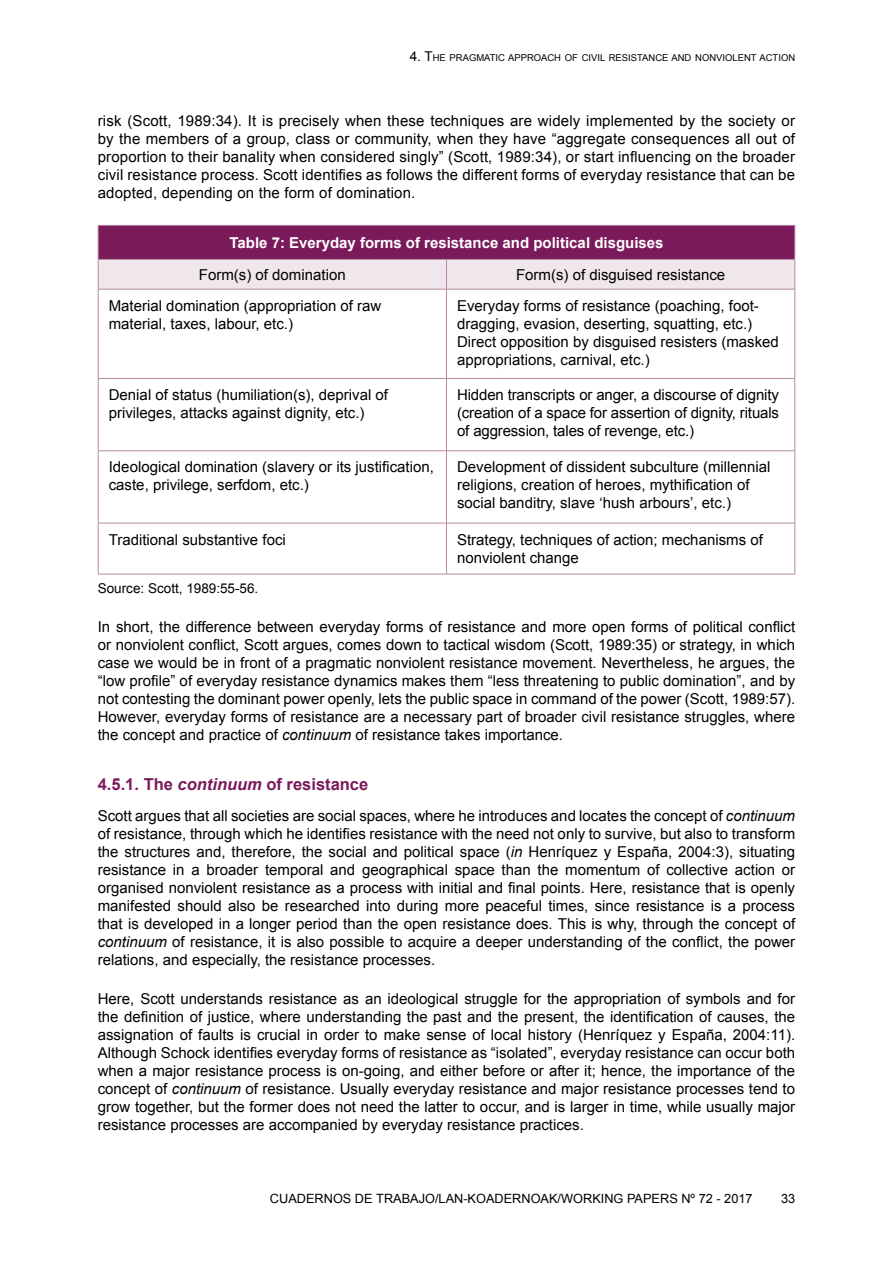
<style>
.page{position:relative;width:893px;height:1263px;background:#fff}
.page>*{position:absolute;margin:0;border:0;box-sizing:border-box;transform-origin:0 0}
.t1{font:700 16.5px "Arial";color:#7b1a5b}
.t2{font:15px/18px "Arial";color:#000}
.t3{font:700 15px "Arial";color:#fff}
.t4{font:13.5px "Arial";color:#000}
.t5{font:12.75px "Arial";color:#000}
.t6{font:9.45px "Arial";color:#000}
.s1{font-size:13.5px}
.s2{font-style:italic}
</style>
<div class="page">
<div style="left:98px;top:225px;width:697px;height:34px;background:#7b1a5b"></div>
<hr style="left:98px;top:225px;width:348px;height:1px;background:#b688a2">
<hr style="left:98px;top:226px;width:1px;height:33px;background:#b688a2">
<hr style="left:446px;top:225px;width:349px;height:1px;background:#b688a2">
<hr style="left:794px;top:226px;width:1px;height:33px;background:#b688a2">
<svg style="left:98px;top:259px;width:697px;height:30px;background:#ece2e8"></svg>
<hr style="left:98px;top:289px;width:348px;height:1px;background:#b688a2">
<hr style="left:98px;top:290px;width:1px;height:88px;background:#b688a2">
<hr style="left:446px;top:289px;width:349px;height:1px;background:#b688a2">
<hr style="left:446px;top:290px;width:1px;height:88px;background:#b688a2">
<hr style="left:794px;top:290px;width:1px;height:88px;background:#b688a2">
<hr style="left:98px;top:378px;width:348px;height:1px;background:#b688a2">
<hr style="left:98px;top:379px;width:1px;height:71px;background:#b688a2">
<hr style="left:446px;top:378px;width:349px;height:1px;background:#b688a2">
<hr style="left:446px;top:379px;width:1px;height:71px;background:#b688a2">
<hr style="left:794px;top:379px;width:1px;height:71px;background:#b688a2">
<hr style="left:98px;top:450px;width:348px;height:1px;background:#b688a2">
<hr style="left:98px;top:451px;width:1px;height:72px;background:#b688a2">
<hr style="left:446px;top:450px;width:349px;height:1px;background:#b688a2">
<hr style="left:446px;top:451px;width:1px;height:72px;background:#b688a2">
<hr style="left:794px;top:451px;width:1px;height:72px;background:#b688a2">
<hr style="left:98px;top:523px;width:348px;height:1px;background:#b688a2">
<hr style="left:98px;top:523px;width:1px;height:51px;background:#b688a2">
<hr style="left:446px;top:523px;width:349px;height:1px;background:#b688a2">
<hr style="left:446px;top:523px;width:1px;height:51px;background:#b688a2">
<hr style="left:794px;top:523px;width:1px;height:51px;background:#b688a2">
<hr style="left:98px;top:574px;width:348px;height:1px;background:#b688a2">
<hr style="left:446px;top:574px;width:349px;height:1px;background:#b688a2">
<p class="t6" style="left:410px;top:51px;width:387px"><span class="s1">4. T</span>HE PRAGMATIC APPROACH OF CIVIL RESISTANCE AND NONVIOLENT ACTION</p>
<p class="t2" style="left:98px;top:112px;width:699px;text-align:justify">risk (Scott, 1989:34). It is precisely when these techniques are widely implemented by the society or by the members of a group, class or community, when they have “aggregate consequences all out of proportion to their banality when considered singly” (Scott, 1989:34), or start influencing on the broader civil resistance process. Scott identifies as follows the different forms of everyday resistance that can be adopted, depending on the form of domination.</p>
<p class="t3" style="left:229px;top:233px;width:436px">Table 7: Everyday forms of resistance and political disguises</p>
<p class="t2" style="left:199px;top:266px;width:148px">Form(s) of domination</p>
<p class="t2" style="left:516px;top:266px;width:211px">Form(s) of disguised resistance</p>
<p class="t2" style="left:109px;top:297px;width:274px">Material domination (appropriation of raw material, taxes, labour, etc.)</p>
<p class="t2" style="left:457px;top:297px;width:323px">Everyday forms of resistance (poaching, foot&shy;dragging, evasion, deserting, squatting, etc.)<br>Direct opposition by disguised resisters (masked appropriations, carnival, etc.)</p>
<p class="t2" style="left:109px;top:386px;width:281px">Denial of status (humiliation(s), deprival of privileges, attacks against dignity, etc.)</p>
<p class="t2" style="left:457px;top:386px;width:323px;text-align:justify">Hidden transcripts or anger, a discourse of dignity (creation of a space for assertion of dignity, rituals of aggression, tales of revenge, etc.)</p>
<p class="t2" style="left:109px;top:458px;width:327px">Ideological domination (slavery or its justification, caste, privilege, serfdom, etc.)</p>
<p class="t2" style="left:457px;top:458px;width:315px">Development of dissident subculture (millennial religions, creation of heroes, mythification of social banditry, slave ‘hush arbours’, etc.)</p>
<p class="t2" style="left:109px;top:530px;width:179px">Traditional substantive foci</p>
<p class="t2" style="left:457px;top:530px;width:307px">Strategy, techniques of action; mechanisms of nonviolent change</p>
<p class="t4" style="left:98px;top:580px;width:162px">Source: Scott, 1989:55-56.</p>
<p class="t2" style="left:98px;top:618px;width:699px;text-align:justify">In short, the difference between everyday forms of resistance and more open forms of political conflict or nonviolent conflict, Scott argues, comes down to tactical wisdom (Scott, 1989:35) or strategy, in which case we would be in front of a pragmatic nonviolent resistance movement. Nevertheless, he argues, the “low profile” of everyday resistance dynamics makes them “less threatening to public domination”, and by not contesting the dominant power openly, lets the public space in command of the power (Scott, 1989:57).<br>However, everyday forms of resistance are a necessary part of broader civil resistance struggles, where the concept and practice of <span class="s2">continuum</span> of resistance takes importance.</p>
<p class="t1" style="left:98px;top:773px;width:272px">4.5.1. The <span class="s2">continuum</span> of resistance</p>
<p class="t2" style="left:98px;top:807px;width:699px;text-align:justify">Scott argues that all societies are social spaces, where he introduces and locates the concept of <span class="s2">continuum </span>of resistance, through which he identifies resistance with the need not only to survive, but also to transform the structures and, therefore, the social and political space (<span class="s2">in</span> Henríquez y España, 2004:3), situating resistance in a broader temporal and geographical space than the momentum of collective action or organised nonviolent resistance as a process with initial and final points. Here, resistance that is openly manifested should also be researched into during more peaceful times, since resistance is a process that is developed in a longer period than the open resistance does. This is why, through the concept of <span class="s2">continuum</span> of resistance, it is also possible to acquire a deeper understanding of the conflict, the power relations, and especially, the resistance processes.</p>
<p class="t2" style="left:98px;top:990px;width:699px;text-align:justify">Here, Scott understands resistance as an ideological struggle for the appropriation of symbols and for the definition of justice, where understanding the past and the present, the identification of causes, the assignation of faults is crucial in order to make sense of local history (Henríquez y España, 2004:11).<br>Although Schock identifies everyday forms of resistance as “isolated”, everyday resistance can occur both when a major resistance process is on-going, and either before or after it; hence, the importance of the concept of <span class="s2">continuum</span> of resistance. Usually everyday resistance and major resistance processes tend to grow together, but the former does not need the latter to occur, and is larger in time, while usually major resistance processes are accompanied by everyday resistance practices.</p>
<p class="t5" style="left:270px;top:1190px;width:484px">CUADERNOS DE TRABAJO/LAN-KOADERNOAK/WORKING PAPERS Nº 72 - 2017</p>
<p class="t5" style="left:781px;top:1190px;width:16px">33</p>
</div>
